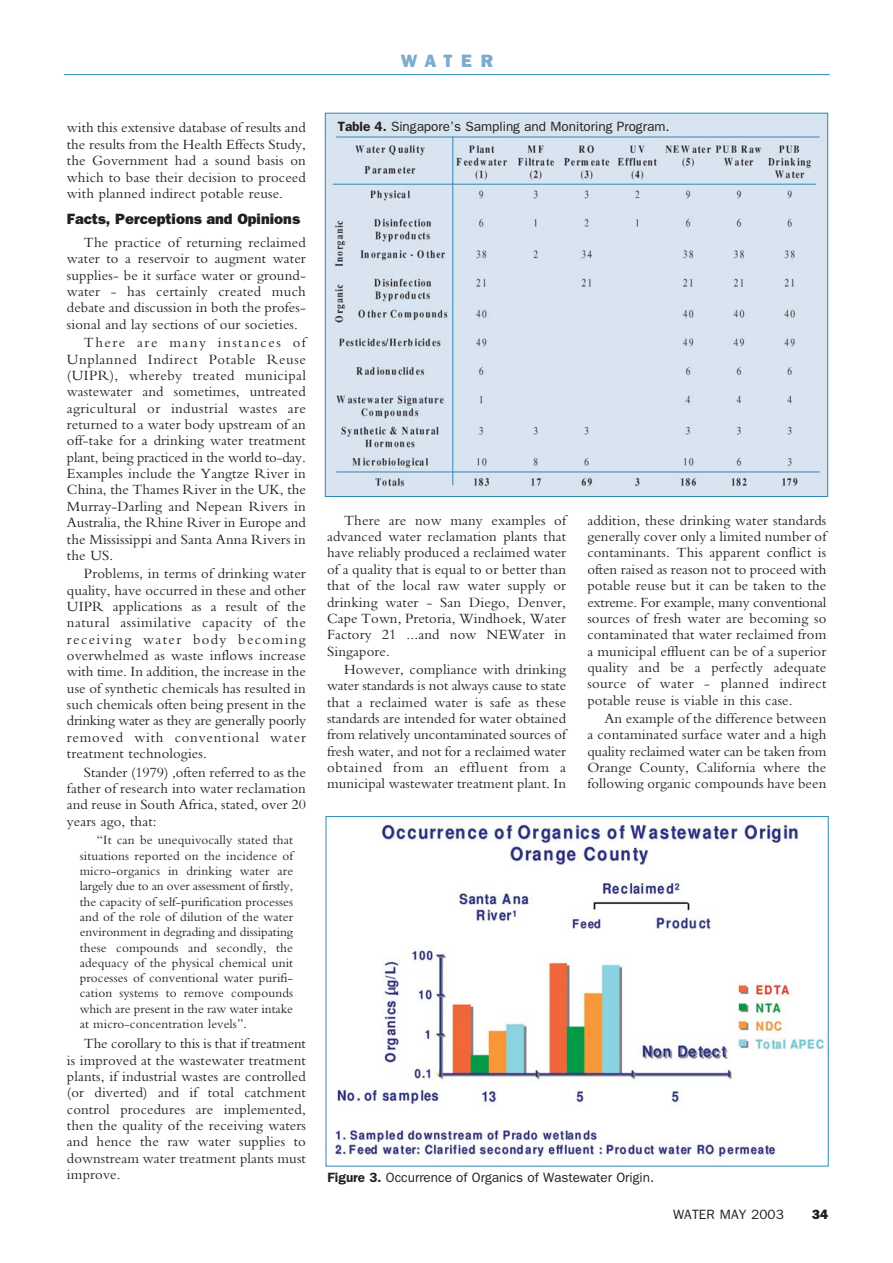
<style>
.page{position:relative;width:893px;height:1263px;background:#fff}
.page>*{position:absolute;margin:0;border:0;box-sizing:border-box;transform-origin:0 0}
.t1{font:800 18px "Franklin Gothic";letter-spacing:.445em;color:#7daccf}
.t2{font:800 15px "Franklin Gothic";color:#231f20}
.t3{font:14.7px/16.4px "Bembo";letter-spacing:.01em;color:#231f20;text-align:justify}
.t4{font:13.5px "Franklin Gothic";color:#231f20}
.t5{font:800 13.5px "Franklin Gothic";color:#231f20}
.t6{font:13.2px/15.3px "Bembo";letter-spacing:.01em;color:#231f20;text-align:justify}
.s1{font-weight:600}
</style>
<div class="page">
<hr style="left:64px;top:74px;width:765px;height:1px;background:#2a88b5">
<svg style="left:324px;top:112px;width:504px;height:385px;background:#d2dde9"></svg>
<hr style="left:452px;top:137px;width:1px;height:348px;background:#2a88b5">
<hr style="left:336px;top:137px;width:483px;height:1px;background:#2a88b5">
<img style="left:335px;top:819px;width:490px;height:340px">
<p class="t1" style="left:400px;top:54px;width:94px">WATER</p>
<p class="t3" style="left:67px;top:121px;width:240px">with this extensive database of results and the results from the Health Effects Study, the Government had a sound basis on which to base their decision to proceed with planned indirect potable reuse.</p>
<p class="t2" style="left:67px;top:214px;width:235px">Facts, Perceptions and Opinions</p>
<p class="t3" style="left:67px;top:236px;width:240px;text-indent:17px">The practice of returning reclaimed water to a reservoir to augment water supplies- be it surface water or ground&shy;water - has certainly created much debate and discussion in both the profes&shy;sional and lay sections of our societies.</p>
<p class="t3" style="left:67px;top:336px;width:240px;text-indent:17px">There are many instances of Unplanned Indirect Potable Reuse (UIPR), whereby treated municipal wastewater and sometimes, untreated agricultural or industrial wastes are returned to a water body upstream of an off-take for a drinking water treatment plant, being practiced in the world to-day.<br>Examples include the Yangtze River in China, the Thames River in the UK, the Murray-Darling and Nepean Rivers in Australia, the Rhine River in Europe and the Mississippi and Santa Anna Rivers in the US.</p>
<p class="t3" style="left:67px;top:567px;width:240px;text-indent:17px">Problems, in terms of drinking water quality, have occurred in these and other UIPR applications as a result of the natural assimilative capacity of the receiving water body becoming overwhelmed as waste inflows increase with time. In addition, the increase in the use of synthetic chemicals has resulted in such chemicals often being present in the drinking water as they are generally poorly removed with conventional water treatment technologies.</p>
<p class="t3" style="left:67px;top:765px;width:240px;text-indent:17px">Stander (1979) ,often referred to as the father of research into water reclamation and reuse in South Africa, stated, over 20 years ago, that:</p>
<p class="t6" style="left:80px;top:834px;width:215px;text-indent:17px">“It can be unequivocally stated that situations reported on the incidence of micro-organics in drinking water are largely due to an over assessment of firstly, the capacity of self-purification processes and of the role of dilution of the water environment in degrading and dissipating these compounds and secondly, the adequacy of the physical chemical unit processes of conventional water purifi&shy;cation systems to remove compounds which are present in the raw water intake at micro-concentration levels”.</p>
<p class="t3" style="left:67px;top:1037px;width:240px;text-indent:17px">The corollary to this is that if treatment is improved at the wastewater treatment plants, if industrial wastes are controlled (or diverted) and if total catchment control procedures are implemented, then the quality of the receiving waters and hence the raw water supplies to downstream water treatment plants must improve.</p>
<p class="t4" style="left:338px;top:121px;width:333px"><span class="s1">Table 4.</span> Singapore’s Sampling and Monitoring Program.</p>
<p class="t3" style="left:327px;top:513px;width:240px;text-indent:17px">There are now many examples of advanced water reclamation plants that have reliably produced a reclaimed water of a quality that is equal to or better than that of the local raw water supply or drinking water - San Diego, Denver, Cape Town, Pretoria, Windhoek, Water Factory 21 ...and now NEWater in Singapore.</p>
<p class="t3" style="left:327px;top:663px;width:240px;text-indent:17px">However, compliance with drinking water standards is not always cause to state that a reclaimed water is safe as these standards are intended for water obtained from relatively uncontaminated sources of fresh water, and not for a reclaimed water obtained from an effluent from a municipal wastewater treatment plant. In</p>
<p class="t3" style="left:587px;top:513px;width:240px">addition, these drinking water standards generally cover only a limited number of contaminants. This apparent conflict is often raised as reason not to proceed with potable reuse but it can be taken to the extreme. For example, many conventional sources of fresh water are becoming so contaminated that water reclaimed from a municipal effluent can be of a superior quality and be a perfectly adequate source of water - planned indirect potable reuse is viable in this case.</p>
<p class="t3" style="left:587px;top:712px;width:240px;text-indent:17px">An example of the difference between a contaminated surface water and a high quality reclaimed water can be taken from Orange County, California where the following organic compounds have been</p>
<p class="t4" style="left:327px;top:1172px;width:328px"><span class="s1">Figure 3.</span> Occurrence of Organics of Wastewater Origin.</p>
<p class="t4" style="left:673px;top:1210px;width:112px">WATER MAY 2003</p>
<p class="t5" style="left:811px;top:1210px;width:18px">34</p>
</div>
